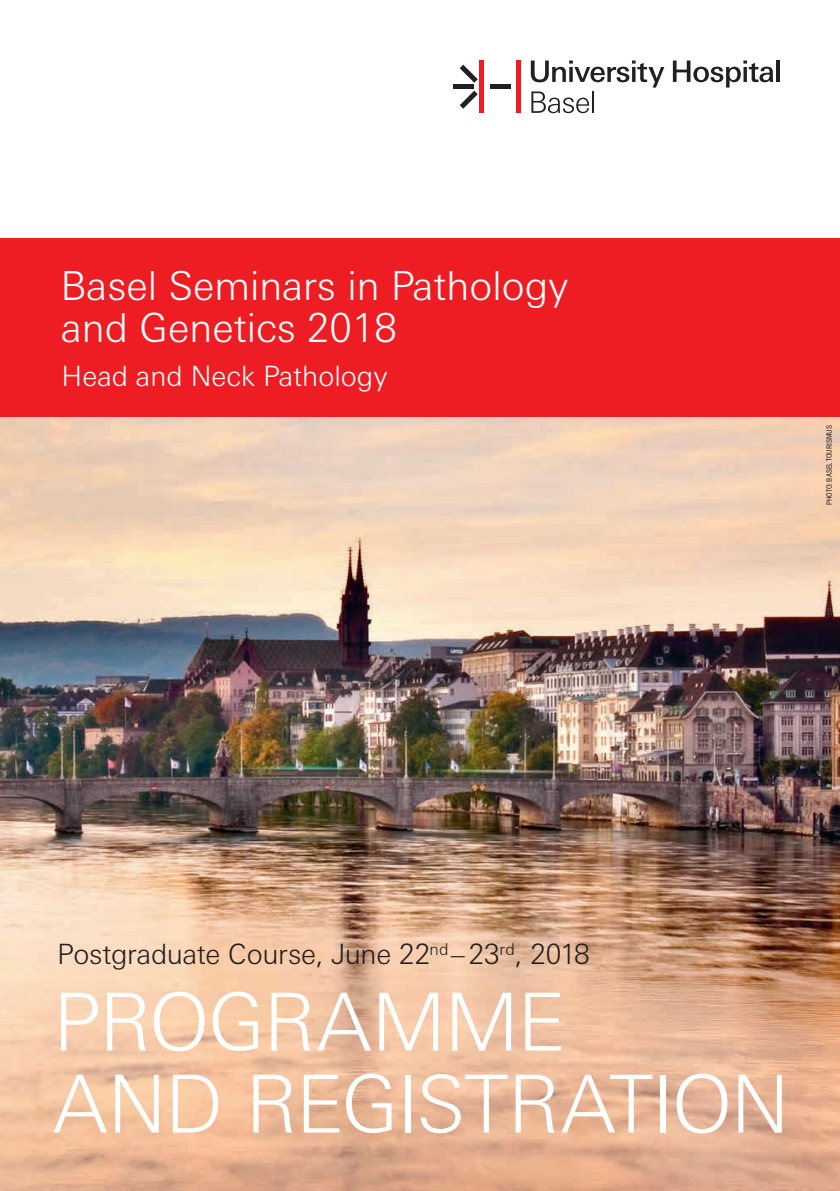
<style>
.page{position:relative;width:840px;height:1191px;background:#fff}
.page>*{position:absolute;margin:0;border:0;box-sizing:border-box;transform-origin:0 0}
.t1{font:300 80px/82px "LT Univers Basic";letter-spacing:-.025em;color:#fff}
.t2{font:300 40px/42px "LT Univers Basic";color:#fff}
.t3{font:300 28px "LT Univers Basic";letter-spacing:-.01em;color:#231f20}
.t4{font:300 28px "LT Univers Basic";color:#fff}
.t5{font:condensed 8px "Franklin Got Itc T";color:#231f20}
</style>
<div class="page">
<div style="left:479px;top:61px;width:5px;height:52px;background:#ee1d23"></div>
<div style="left:515px;top:61px;width:5px;height:52px;background:#ee1d23"></div>
<div style="left:489px;top:84px;width:21px;height:5px;background:#231f20"></div>
<div style="left:453px;top:84px;width:20px;height:5px;background:#231f20"></div>
<svg style="left:459px;top:65px;width:18px;height:18px"></svg>
<svg style="left:459px;top:91px;width:18px;height:18px"></svg>
<svg style="left:672px;top:61px;width:100px;height:27px"></svg>
<hr style="left:776px;top:61px;width:3px;height:21px;background:#231f20">
<svg style="left:530px;top:61px;width:134px;height:52px"></svg>
<hr style="left:591px;top:91px;width:2px;height:22px;background:#231f20">
<img style="left:0;top:417px;width:839px;height:774px">
<div style="left:0;top:238px;width:839px;height:179px;background:#ee1d23"></div>
<p class="t2" style="left:60px;top:264px;width:509px">Basel Seminars in Pathology and Genetics 2018</p>
<p class="t4" style="left:62px;top:359px;width:327px">Head and Neck Pathology</p>
<p class="t5" style="left:824px;top:505px;width:81px;rotate:-90deg">PHOTO: BASEL TOURISMUS</p>
<p class="t3" style="left:57px;top:938px;width:534px">Postgraduate Course, June 22<sup>nd</sup>–23<sup>rd</sup>, 2018</p>
<h1 class="t1" style="left:53px;top:980px;width:738px">PROGRAMME<br>AND REGISTRATION</h1>
</div>
